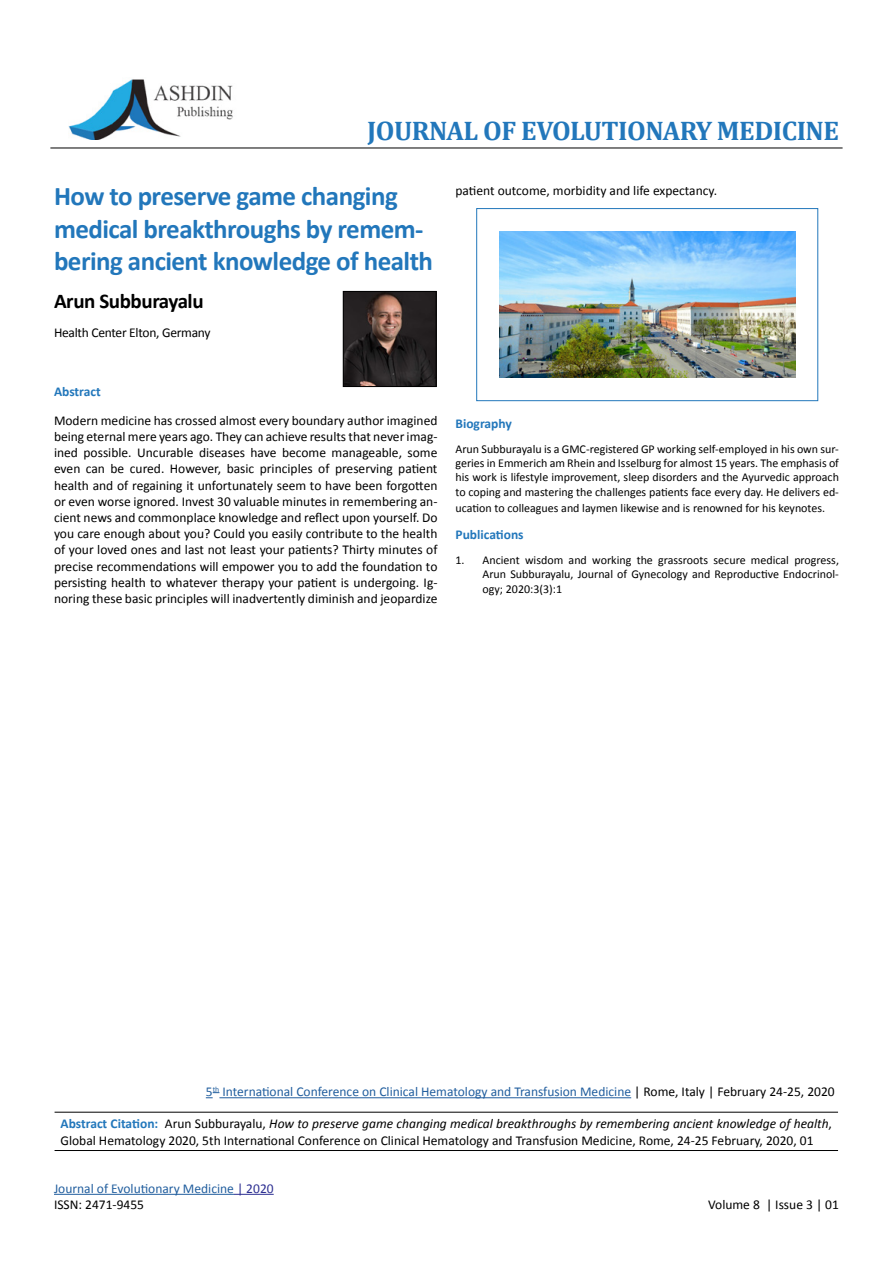
<style>
.page{position:relative;width:893px;height:1263px;background:#fff}
.page>*{position:absolute;margin:0;border:0;box-sizing:border-box;transform-origin:0 0}
.t1{font:700 27px/32.4px "Calibri";letter-spacing:-.02em;color:#27b}
.t2{font:700 27px "Cambria";letter-spacing:-.02em;color:#27b}
.t3{font:700 21px "Calibri";letter-spacing:-.02em;color:#000}
.t4{font:13.5px/16.2px "Calibri";color:#000}
.t5{font:13.5px/16.2px "Calibri";color:#215e9e}
.t6{font:700 13.5px "Calibri";color:#27b}
.t7{font:13.5px "Calibri";letter-spacing:-.02em;color:#000}
.t8{font:12px/14.4px "Calibri";color:#000;text-align:justify}
.s1{color:#000}
.s2{font-weight:700;color:#27b}
.s3{font-style:italic}
.s4{color:#2e3092}
</style>
<div class="page">
<hr style="left:50px;top:148px;width:793px;height:1px;background:#000">
<img style="left:68px;top:79px;width:165px;height:61px">
<hr style="left:54px;top:1194px;width:180px;height:1px;background:#215e9e">
<hr style="left:234px;top:1194px;width:40px;height:1px;background:#2e3092">
<hr style="left:55px;top:1112px;width:783px;height:1px;background:#000">
<hr style="left:55px;top:1150px;width:783px;height:1px;background:#000">
<svg style="left:206px;top:1092px;width:13px;height:6px"></svg>
<hr style="left:219px;top:1097px;width:412px;height:1px;background:#215e9e">
<div style="left:477px;top:208px;width:341px;height:193px;border:1px solid #27b"></div>
<img style="left:499px;top:232px;width:296px;height:146px">
<img style="left:345px;top:293px;width:90px;height:92px">
<div style="left:343px;top:291px;width:94px;height:96px;border:1px solid #000"></div>
<h1 class="t2" style="left:367px;top:111px;width:473px">JOURNAL OF EVOLUTIONARY MEDICINE</h1>
<h1 class="t1" style="left:54px;top:180px;width:380px">How to preserve game changing medical breakthroughs by remem&shy;bering ancient knowledge of health</h1>
<h2 class="t3" style="left:54px;top:288px;width:151px">Arun Subburayalu</h2>
<p class="t7" style="left:54px;top:324px;width:158px">Health Center Elton, Germany</p>
<p class="t4" style="left:455px;top:183px;width:263px">patient outcome, morbidity and life expectancy.</p>
<p class="t6" style="left:54px;top:383px;width:48px">Abstract</p>
<p class="t4" style="left:54px;top:412px;width:385px;text-align:justify">Modern medicine has crossed almost every boundary author imagined being eternal mere years ago. They can achieve results that never imag&shy;ined possible. Uncurable diseases have become manageable, some even can be cured. However, basic principles of preserving patient health and of regaining it unfortunately seem to have been forgotten or even worse ignored. Invest 30 valuable minutes in remembering an&shy;cient news and commonplace knowledge and reflect upon yourself. Do you care enough about you? Could you easily contribute to the health of your loved ones and last not least your patients? Thirty minutes of precise recommendations will empower you to add the foundation to persisting health to whatever therapy your patient is undergoing. Ig&shy;noring these basic principles will inadvertently diminish and jeopardize</p>
<p class="t6" style="left:455px;top:414px;width:58px">Biography</p>
<p class="t8" style="left:455px;top:441px;width:385px">Arun Subburayalu is a GMC-registered GP working self-employed in his own sur&shy;geries in Emmerich am Rhein and Isselburg for almost 15 years. The emphasis of his work is lifestyle improvement, sleep disorders and the Ayurvedic approach to coping and mastering the challenges patients face every day. He delivers ed-</p>
<p class="t8" style="left:455px;top:501px;width:371px">ucation to colleagues and laymen likewise and is renowned for his keynotes.</p>
<p class="t6" style="left:455px;top:526px;width:70px">Publications</p>
<p class="t8" style="left:482px;top:553px;width:358px;text-indent:-27px">1. Ancient wisdom and working the grassroots secure medical progress, Arun Subburayalu, Journal of Gynecology and Reproductive Endocrinol&shy;ogy; 2020:3(3):1</p>
<p class="t5" style="left:206px;top:1084px;width:630px">5<sup>th</sup> International Conference on Clinical Hematology and Transfusion Medicine <span class="s1">| Rome, Italy | February 24-25, 2020</span></p>
<p class="t4" style="left:61px;top:1116px;width:773px"><span class="s2">Abstract Citation:</span> Arun Subburayalu, <span class="s3">How to preserve game changing medical breakthroughs by remembering ancient knowledge of health</span>,<br>Global Hematology 2020, 5th International Conference on Clinical Hematology and Transfusion Medicine, Rome, 24-25 February, 2020, 01</p>
<p class="t5" style="left:54px;top:1180px;width:221px">Journal of Evolutionary Medicine <span class="s4">| 2020<br></span><span class="s1">ISSN: 2471-9455</span></p>
<p class="t4" style="left:708px;top:1196px;width:132px">Volume 8 | Issue 3 | 01</p>
</div>
